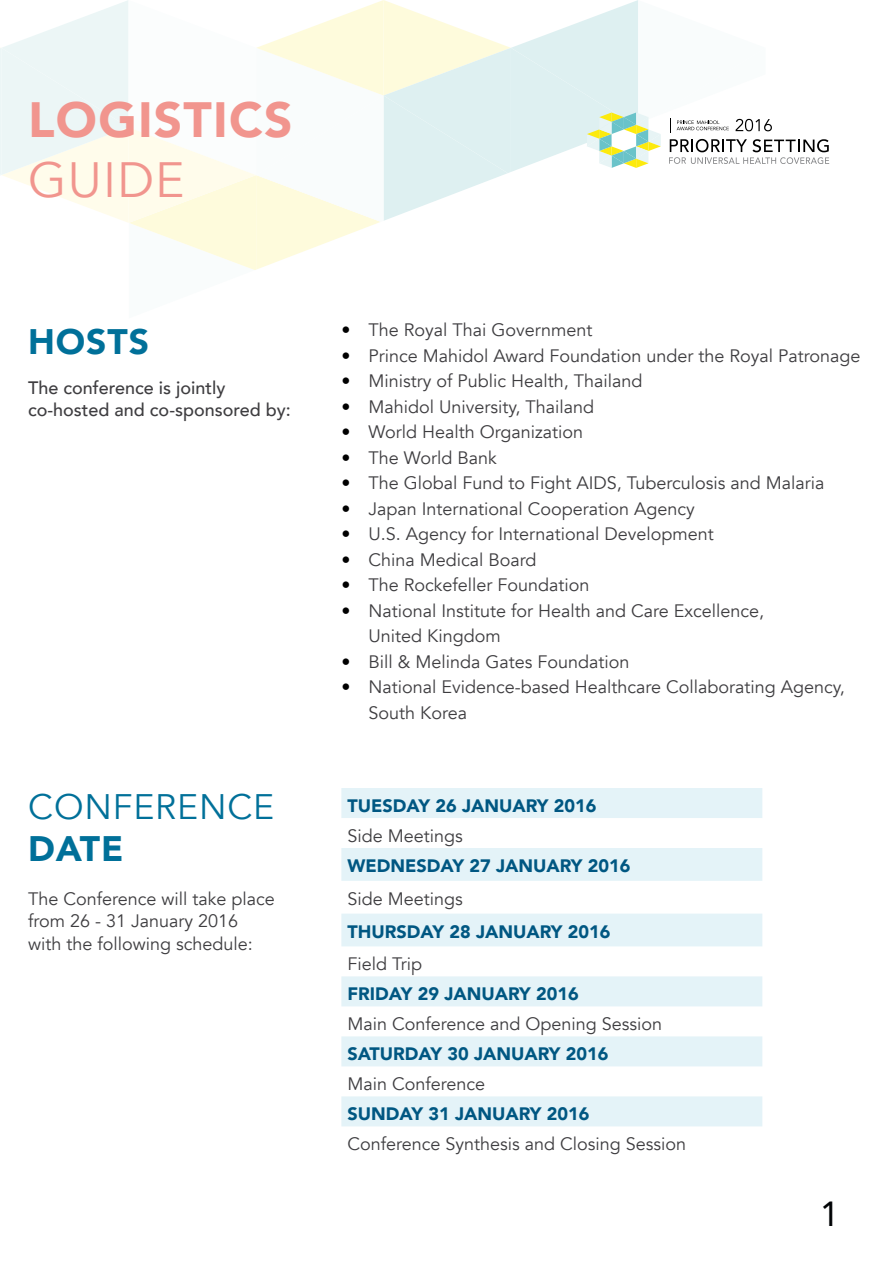
<style>
.page{position:relative;width:893px;height:1263px;background:#fff}
.page>*{position:absolute;margin:0;border:0;box-sizing:border-box;transform-origin:0 0}
.t1{font:900 49.5px "Avenir";letter-spacing:.025em;color:#f1958e}
.t2{font:49.5px "Avenir";letter-spacing:.025em;color:#f1958e}
.t3{font:35.4px "Avenir";letter-spacing:.025em;color:#007099}
.t4{font:900 35.4px "Avenir";letter-spacing:.025em;color:#007099}
.t5{font:34.8px "Avenir";color:#010305}
.t6{font:18px/22.5px "Avenir";color:#3e3d40}
.t7{font:900 18px "Avenir";color:#005782}
.t8{font:500 18px/22.5px "Avenir";color:#3e3d40}
.s1{color:#000}
</style>
<div class="page">
<svg style="left:341px;top:788px;width:421px;height:338px;fill:#e4f3f8"></svg>
<svg style="left:0;top:0;width:830px;height:270px"></svg>
<h1 class="t1" style="left:28px;top:78px;width:266px">LOGISTICS</h1>
<h1 class="t2" style="left:28px;top:150px;width:158px">GUIDE</h1>
<h2 class="t4" style="left:28px;top:311px;width:52px">HOSTS</h2>
<p class="t6" style="left:341px;top:319px;width:253px"><span class="s1">•</span> The Royal Thai Government</p>
<p class="t6" style="left:341px;top:344px;width:521px"><span class="s1">•</span> Prince Mahidol Award Foundation under the Royal Patronage</p>
<p class="t6" style="left:341px;top:370px;width:302px"><span class="s1">•</span> Ministry of Public Health, Thailand</p>
<p class="t6" style="left:341px;top:395px;width:254px"><span class="s1">•</span> Mahidol University, Thailand</p>
<p class="t6" style="left:341px;top:421px;width:243px"><span class="s1">•</span> World Health Organization</p>
<p class="t6" style="left:341px;top:446px;width:157px"><span class="s1">•</span> The World Bank</p>
<p class="t6" style="left:341px;top:472px;width:485px"><span class="s1">•</span> The Global Fund to Fight AIDS, Tuberculosis and Malaria</p>
<p class="t6" style="left:341px;top:497px;width:355px"><span class="s1">•</span> Japan International Cooperation Agency</p>
<p class="t6" style="left:341px;top:523px;width:374px"><span class="s1">•</span> U.S. Agency for International Development</p>
<p class="t6" style="left:341px;top:548px;width:197px"><span class="s1">•</span> China Medical Board</p>
<p class="t6" style="left:341px;top:574px;width:250px"><span class="s1">•</span> The Rockefeller Foundation</p>
<p class="t6" style="left:368px;top:598px;width:397px;line-height:25.5px;text-indent:-27px"><span class="s1">•</span> N ational Institute for Health and Care Excellence,<br>United Kingdom</p>
<p class="t6" style="left:341px;top:651px;width:290px"><span class="s1">•</span> Bill &amp; Melinda Gates Foundation</p>
<p class="t6" style="left:368px;top:675px;width:478px;line-height:25.5px;text-indent:-27px"><span class="s1">•</span> N ational Evidence-based Healthcare Collaborating Agency,<br>South Korea</p>
<p class="t8" style="left:28px;top:375px;width:264px">The conference is jointly co-hosted and co-sponsored by:</p>
<h2 class="t3" style="left:28px;top:785px;width:223px">Conference</h2>
<h2 class="t4" style="left:28px;top:818px;width:97px">DATE</h2>
<p class="t6" style="left:28px;top:887px;width:248px">The Conference will take place from 26 - 31 January 2016 with the following schedule:</p>
<p class="t7" style="left:347px;top:790px;width:37px">TUESDA</p>
<p class="t7" style="left:418px;top:790px;width:179px">Y 26 JANUARY 2016</p>
<p class="t6" style="left:347px;top:825px;width:117px">Side Meetings</p>
<p class="t7" style="left:347px;top:850px;width:71px">WEDNESDA</p>
<p class="t7" style="left:452px;top:850px;width:179px">Y 27 JANUARY 2016</p>
<p class="t6" style="left:347px;top:888px;width:117px">Side Meetings</p>
<p class="t7" style="left:347px;top:916px;width:63px">THURSDA</p>
<p class="t7" style="left:432px;top:916px;width:179px">Y 28 JANUARY 2016</p>
<p class="t6" style="left:347px;top:953px;width:76px">Field Trip</p>
<p class="t7" style="left:347px;top:979px;width:233px">FRIDAY 29 JANUARY 2016</p>
<p class="t6" style="left:347px;top:1013px;width:316px">Main Conference and Opening Session</p>
<p class="t7" style="left:347px;top:1039px;width:262px">SATURDAY 30 JANUARY 2016</p>
<p class="t6" style="left:347px;top:1073px;width:139px">Main Conference</p>
<p class="t7" style="left:347px;top:1099px;width:243px">SUNDAY 31 JANUARY 2016</p>
<p class="t6" style="left:347px;top:1133px;width:340px">Conference Synthesis and Closing Session</p>
<h3 class="t5" style="left:820px;top:1185px;width:21px">1</h3>
</div>
